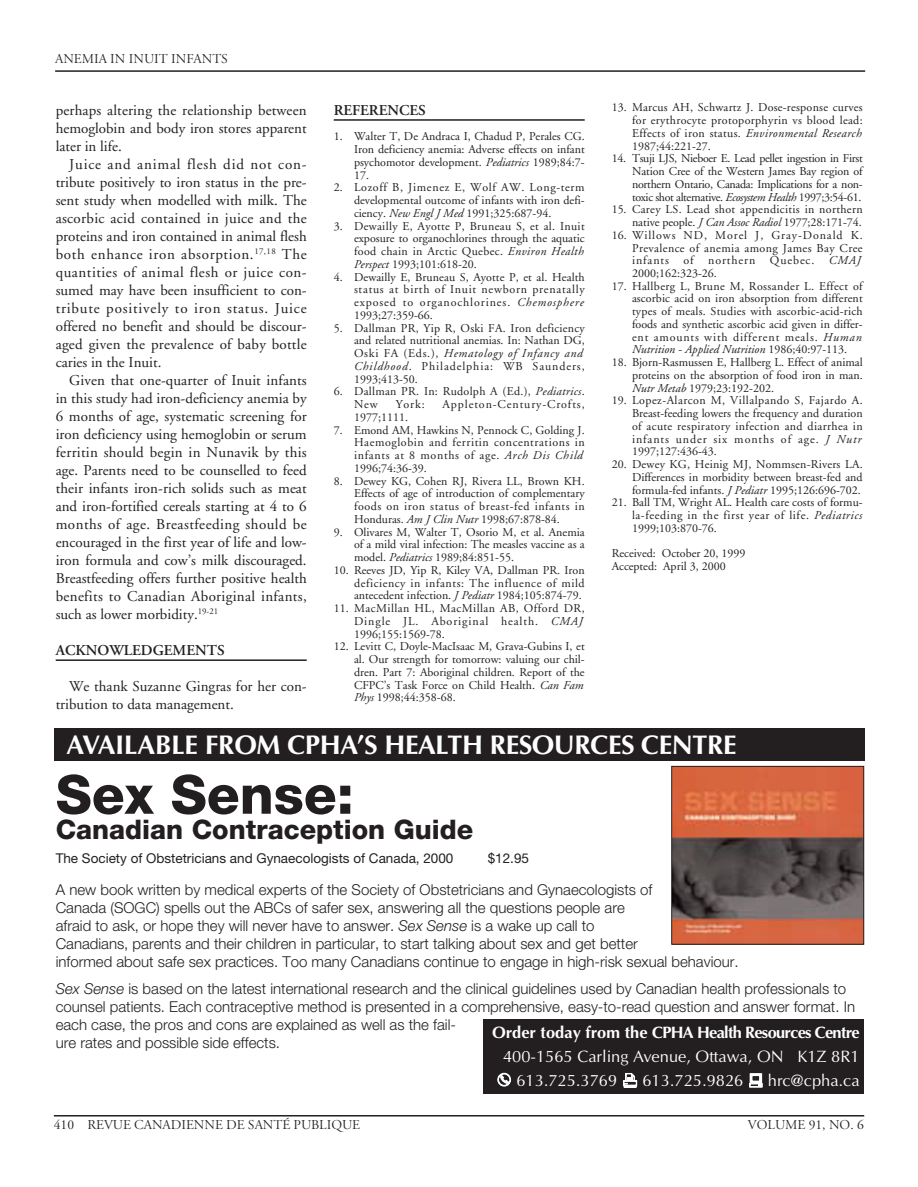
<style>
.page{position:relative;width:918px;height:1187px;background:#fff}
.page>*{position:absolute;margin:0;border:0;box-sizing:border-box;transform-origin:0 0}
.t1{font:800 54px "Helvetica Neue";color:#231f20}
.t2{font:700 27px "Optima";letter-spacing:-.015em;color:#fff}
.t3{font:800 27px "Helvetica Neue";color:#231f20}
.t4{font:16.5px/24px "Optima";color:#fff}
.t5{font:700 16.5px "Optima";letter-spacing:-.045em;color:#fff}
.t6{font:15px/18px "Adobe Garamond";color:#231f20;text-align:justify}
.t7{font:300 15px/18px "Helvetica Neue";color:#231f20}
.t8{font:600 15px "Adobe Garamond";color:#231f20}
.t9{font:13.5px "Adobe Garamond Titling";color:#231f20}
.t10{font:13.5px "Helvetica Neue";color:#231f20}
.t11{font:12px/12.8px "Adobe Garamond";color:#231f20;text-align:justify}
.t12{font:12px/12.8px "Adobe Garamond";letter-spacing:.02em;color:#231f20}
.t13{font:12px/12.8px "Adobe Garamond";letter-spacing:.075em;color:#231f20}
.t14{font:12px/12.8px "Adobe Garamond";letter-spacing:.05em;color:#231f20}
.t15{font:12px/12.8px "Adobe Garamond";letter-spacing:.03em;color:#231f20;text-align:right}
.t16{font:12px/12.8px "Adobe Garamond";letter-spacing:.04em;color:#231f20}
.t17{font:12px/12.8px "Adobe Garamond";letter-spacing:.025em;color:#231f20}
.s1{font-style:italic}
</style>
<div class="page">
<hr style="left:56px;top:659px;width:251px;height:2px;background:#231f20">
<hr style="left:334px;top:119px;width:251px;height:2px;background:#231f20">
<hr style="left:55px;top:70px;width:810px;height:2px;background:#231f20">
<hr style="left:54px;top:1115px;width:810px;height:1px;background:#231f20">
<div style="left:54px;top:728px;width:810px;height:33px;background:#231f20"></div>
<div style="left:483px;top:1019px;width:381px;height:74px;background:#231f20"></div>
<img style="left:673px;top:768px;width:189px;height:174px">
<div style="left:671px;top:766px;width:193px;height:178px;border:1px solid #231f20"></div>
<p class="t9" style="left:55px;top:53px;width:174px">ANEMIA IN INUIT INFANTS</p>
<p class="t6" style="left:56px;top:102px;width:253px">perhaps altering the relationship between hemoglobin and body iron stores apparent later in life.</p>
<p class="t6" style="left:56px;top:156px;width:253px;text-indent:14px">Juice and animal flesh did not con&shy;tribute positively to iron status in the pre&shy;sent study when modelled with milk. The ascorbic acid contained in juice and the proteins and iron contained in animal flesh both enhance iron absorption.<sup>17,18</sup> The quantities of animal flesh or juice con&shy;sumed may have been insufficient to con&shy;tribute positively to iron status. Juice offered no benefit and should be discour&shy;aged given the prevalence of baby bottle caries in the Inuit.</p>
<p class="t6" style="left:56px;top:372px;width:253px;text-indent:14px">Given that one-quarter of Inuit infants in this study had iron-deficiency anemia by 6 months of age, systematic screening for iron deficiency using hemoglobin or serum ferritin should begin in Nunavik by this age. Parents need to be counselled to feed their infants iron-rich solids such as meat and iron-fortified cereals starting at 4 to 6 months of age. Breastfeeding should be encouraged in the first year of life and low&shy;iron formula and cow’s milk discouraged.<br>Breastfeeding offers further positive health benefits to Canadian Aboriginal infants, such as lower morbidity.<sup>19-21</sup></p>
<p class="t8" style="left:56px;top:644px;width:170px">ACKNOWLEDGEMENTS</p>
<p class="t6" style="left:56px;top:678px;width:252px;text-indent:14px">We thank Suzanne Gingras for her con&shy;tribution to data management.</p>
<p class="t8" style="left:334px;top:104px;width:94px">REFERENCES</p>
<p class="t11" style="left:354px;top:131px;width:232px;text-indent:-20px">1. Walter T, De Andraca I, Chadud P, Perales CG.<br>Iron deficiency anemia: Adverse effects on infant psychomotor development. <span class="s1">Pediatrics</span> 1989;84:7- 17.</p>
<p class="t11" style="left:354px;top:182px;width:232px;text-indent:-20px">2. Lozoff B, Jimenez E, Wolf AW. Long-term developmental outcome of infants with iron defi&shy;ciency. <span class="s1">New Engl J Med</span> 1991;325:687-94.</p>
<p class="t11" style="left:354px;top:220px;width:232px;text-indent:-20px">3. Dewailly E, Ayotte P, Bruneau S, et al. Inuit exposure to organochlorines through the aquatic food chain in Arctic Quebec. <span class="s1">Environ Health Perspect</span> 1993;101:618-20.</p>
<p class="t11" style="left:354px;top:271px;width:232px;text-indent:-20px">4. Dewailly E, Bruneau S, Ayotte P, et al. Health status at birth of Inuit newborn prenatally exposed to organochlorines. <span class="s1">Chemosphere </span>1993;27:359-66.</p>
<p class="t12" style="left:354px;top:322px;width:232px;text-indent:-20px">5. Dallman PR, Yip R, Oski FA. Iron deficiency and related nutritional anemias. In: Nathan DG, Oski FA (Eds.), <span class="s1">Hematology of Infancy and Childhood</span>. Philadelphia: WB Saunders, 1993;413-50.</p>
<p class="t17" style="left:354px;top:386px;width:232px;text-indent:-20px">6. Dallman PR. In: Rudolph A (Ed.), <span class="s1">Pediatrics</span>.<br>New</p>
<p class="t11" style="left:396px;top:399px;width:31px">York:</p>
<p class="t13" style="left:443px;top:399px;width:144px">Appleton-Century-Crofts,</p>
<p class="t11" style="left:354px;top:412px;width:56px">1977;1111.</p>
<p class="t14" style="left:354px;top:424px;width:232px;text-indent:-20px">7. Emond AM, Hawkins N, Pennock C, Golding J.<br>Haemoglobin and ferritin concentrations in infants at 8 months of age. <span class="s1">Arch Dis Child </span>1996;74:36-39.</p>
<p class="t11" style="left:354px;top:475px;width:232px;text-indent:-20px">8. Dewey KG, Cohen RJ, Rivera LL, Brown KH.<br>Effects of age of introduction of complementary foods on iron status of breast-fed infants in Honduras. <span class="s1">Am J Clin Nutr</span> 1998;67:878-84.</p>
<p class="t11" style="left:354px;top:526px;width:232px;text-indent:-20px">9. Olivares M, Walter T, Osorio M, et al. Anemia of a mild viral infection: The measles vaccine as a model. <span class="s1">Pediatrics</span> 1989;84:851-55.</p>
<p class="t11" style="left:354px;top:565px;width:232px;text-indent:-20px">10. Reeves JD, Yip R, Kiley VA, Dallman PR. Iron deficiency in infants: The influence of mild antecedent infection. <span class="s1">J Pediatr</span> 1984;105:874-79.</p>
<p class="t16" style="left:354px;top:603px;width:232px;text-indent:-20px">11. MacMillan HL, MacMillan AB, Offord DR,<br>Dingle JL. Aboriginal health. <span class="s1">CMAJ<br></span>1996;155:1569-78.</p>
<p class="t11" style="left:354px;top:641px;width:232px;text-indent:-20px">12. Levitt C, Doyle-MacIsaac M, Grava-Gubins I, et al. Our strength for tomorrow: valuing our chil&shy;dren. Part 7: Aboriginal children. Report of the CFPC’s Task Force on Child Health. <span class="s1">Can Fam Phys</span> 1998;44:358-68.</p>
<p class="t11" style="left:632px;top:102px;width:232px;text-indent:-20px">13. Marcus AH, Schwartz J. Dose-response curves for erythrocyte protoporphyrin vs blood lead:<br>Effects of iron status. <span class="s1">Environmental Research </span>1987;44:221-27.</p>
<p class="t11" style="left:632px;top:153px;width:232px;text-indent:-20px">14. Tsuji LJS, Nieboer E. Lead pellet ingestion in First Nation Cree of the Western James Bay region of northern Ontario, Canada: Implications for a non&shy;toxic shot alternative. <span class="s1">Ecosystem Health</span> 1997;3:54-61.</p>
<p class="t15" style="left:612px;top:204px;width:253px">15. Carey LS. Lead shot appendicitis in northern native people. <span class="s1">J Can Assoc Radiol</span> 1977;28:171-74.</p>
<p class="t13" style="left:632px;top:230px;width:232px;text-indent:-20px">16. Willows ND, Morel J, Gray-Donald K.<br>Prevalence of anemia among James Bay Cree infants of northern Quebec. <span class="s1">CMAJ </span>2000;162:323-26.</p>
<p class="t11" style="left:632px;top:281px;width:232px;text-indent:-20px">17. Hallberg L, Brune M, Rossander L. Effect of ascorbic acid on iron absorption from different types of meals. Studies with ascorbic-acid-rich foods and synthetic ascorbic acid given in differ&shy;ent amounts with different meals. <span class="s1">Human Nutrition - Applied Nutrition</span> 1986;40:97-113.</p>
<p class="t11" style="left:632px;top:357px;width:232px;text-indent:-20px">18. Bjorn-Rasmussen E, Hallberg L. Effect of animal proteins on the absorption of food iron in man.<br><span class="s1">Nutr Metab</span> 1979;23:192-202.</p>
<p class="t11" style="left:632px;top:395px;width:232px;text-indent:-20px">19. Lopez-Alarcon M, Villalpando S, Fajardo A.<br>Breast-feeding lowers the frequency and duration of acute respiratory infection and diarrhea in infants under six months of age. <span class="s1">J Nutr </span>1997;127:436-43.</p>
<p class="t11" style="left:632px;top:459px;width:232px;text-indent:-20px">20. Dewey KG, Heinig MJ, Nommsen-Rivers LA.<br>Differences in morbidity between breast-fed and formula-fed infants. <span class="s1">J Pediatr</span> 1995;126:696-702.</p>
<p class="t11" style="left:632px;top:497px;width:232px;text-indent:-20px">21. Ball TM, Wright AL. Health care costs of formu&shy;la-feeding in the first year of life. <span class="s1">Pediatrics </span>1999;103:870-76.</p>
<p class="t11" style="left:612px;top:548px;width:135px">Received: October 20, 1999<br>Accepted: April 3, 2000</p>
<h2 class="t2" style="left:67px;top:733px;width:672px">AVAILABLE FROM CPHA’S HEALTH RESOURCES CENTRE</h2>
<h1 class="t1" style="left:56px;top:775px;width:300px">Sex Sense:</h1>
<h2 class="t3" style="left:56px;top:820px;width:419px">Canadian Contraception Guide</h2>
<p class="t10" style="left:56px;top:853px;width:399px">The Society of Obstetricians and Gynaecologists of Canada, 2000</p>
<p class="t10" style="left:488px;top:853px;width:43px">$12.95</p>
<p class="t7" style="left:56px;top:881px;width:685px">A new book written by medical experts of the Society of Obstetricians and Gynaecologists of<br>Canada (SOGC) spells out the ABCs of safer sex, answering all the questions people are<br>afraid to ask, or hope they will never have to answer. <span class="s1">Sex Sense</span> is a wake up call to<br>Canadians, parents and their children in particular, to start talking about sex and get better<br>informed about safe sex practices. Too many Canadians continue to engage in high-risk sexual behaviour.</p>
<p class="t7" style="left:56px;top:980px;width:801px"><span class="s1">Sex Sense</span> is based on the latest international research and the clinical guidelines used by Canadian health professionals to counsel patients. Each contraceptive method is presented in a comprehensive, easy-to-read question and answer format. In each case, the pros and cons are explained as well as the fail-<br>ure rates and possible side effects.</p>
<h3 class="t5" style="left:492px;top:1025px;width:369px">Order today from the CPHA Health Resources Centre</h3>
<h3 class="t4" style="left:516px;top:1046px;width:345px;text-indent:-13px">400-1565 Carling Avenue, Ottawa, ON K1Z 8R1<br>613.725.3769</h3>
<h3 class="t4" style="left:642px;top:1070px;width:102px">613.725.9826</h3>
<h3 class="t4" style="left:768px;top:1070px;width:93px">hrc@cpha.ca</h3>
<p class="t9" style="left:54px;top:1119px;width:308px">410 REVUE CANADIENNE DE SANTÉ PUBLIQUE</p>
<p class="t9" style="left:748px;top:1119px;width:117px">VOLUME 91, NO. 6</p>
</div>
